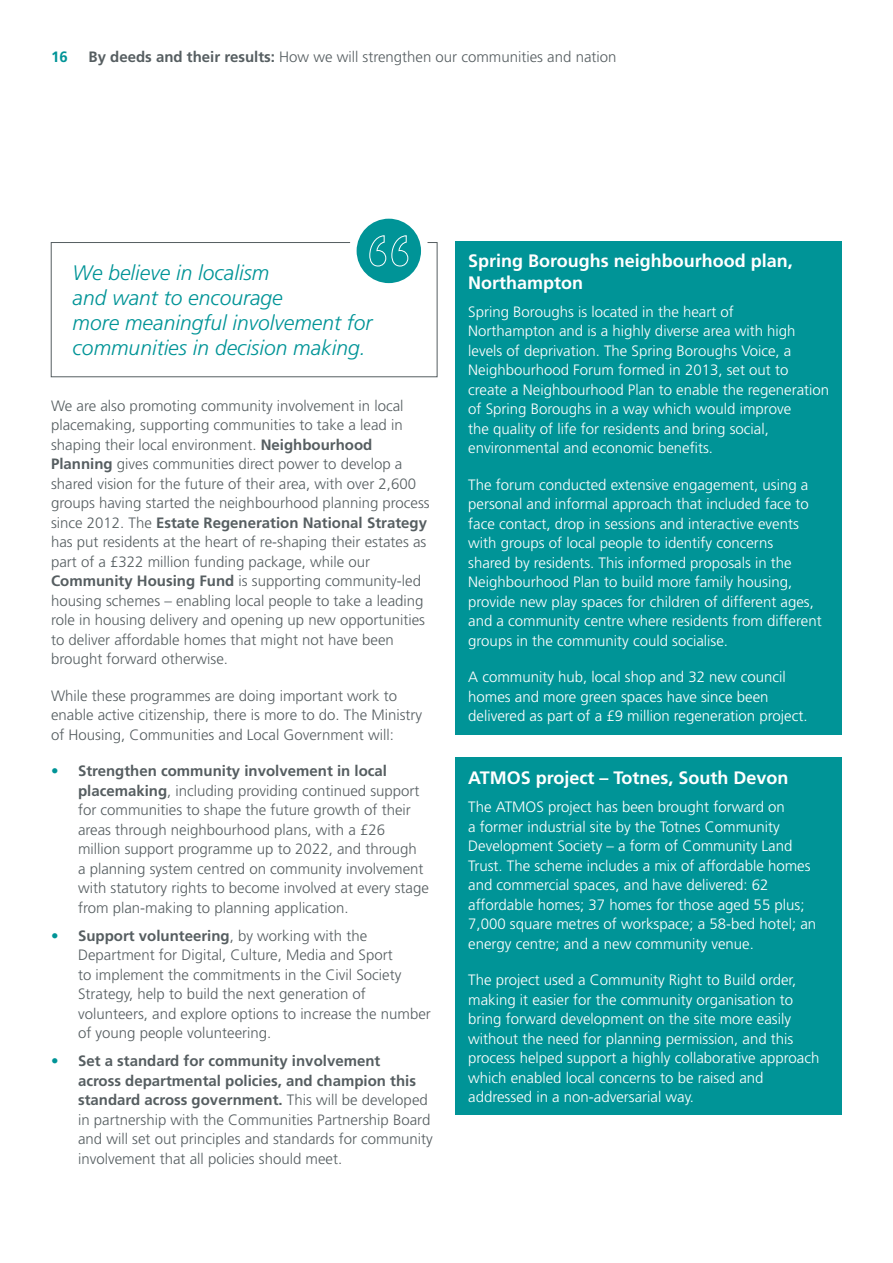
<style>
.page{position:relative;width:893px;height:1263px;background:#fff}
.page>*{position:absolute;margin:0;border:0;box-sizing:border-box;transform-origin:0 0}
.t1{font:italic 300 21px/25.2px "Frutiger LT Std";color:#009497}
.Sub_Head_BOX_WHITE{font:700 18px/21.6px "Frutiger LT Std";color:#fff}
.Body_Text{font:300 15px/19.5px "Frutiger LT Std";color:#565e61}
.Body_Text-2{font:300 15px/19.5px "Frutiger LT Std";color:#fff}
.t2{font:700 15px "Frutiger LT Std";color:#009497}
.s1{font-weight:700}
.s2{color:#009497}
</style>
<div class="page">
<div style="left:51px;top:242px;width:386px;height:135px;border:1px solid #565e61"></div>
<svg style="left:353px;top:215px;width:72px;height:72px;background:#29a5a7"></svg>
<div style="left:349px;top:211px;width:80px;height:80px;border:8px solid #fff;border-radius:50%"></div>
<svg style="left:369px;top:235px;width:40px;height:32px"></svg>
<div style="left:455px;top:241px;width:387px;height:493px;background:#009497"></div>
<div style="left:455px;top:758px;width:387px;height:357px;background:#009497"></div>
<p class="t2" style="left:51px;top:48px;width:18px">16</p>
<p class="Body_Text" style="left:89px;top:48px;width:529px"><span class="s1">By deeds and their results:</span> How we will strengthen our communities and nation</p>
<h1 class="t1" style="left:73px;top:260px;width:301px">We believe in localism<br>and want to encourage<br>more meaningful involvement for communities in decision making.</h1>
<p class="Body_Text" style="left:51px;top:396px;width:380px">We are also promoting community involvement in local placemaking, supporting communities to take a lead in shaping their local environment. <span class="s1">Neighbourhood Planning</span> gives communities direct power to develop a shared vision for the future of their area, with over 2,600 groups having started the neighbourhood planning process since 2012. The <span class="s1">Estate Regeneration National Strategy </span>has put residents at the heart of re-shaping their estates as part of a £322 million funding package, while our <span class="s1">Community Housing Fund</span> is supporting community-led housing schemes – enabling local people to take a leading role in housing delivery and opening up new opportunities to deliver affordable homes that might not have been brought forward otherwise.</p>
<p class="Body_Text" style="left:51px;top:686px;width:373px">While these programmes are doing important work to enable active citizenship, there is more to do. The Ministry of Housing, Communities and Local Government will:</p>
<p class="Body_Text" style="left:78px;top:761px;width:352px;text-indent:-27px"><span class="s2">•</span> <span class="s1">Strengthen community involvement in local placemaking</span>, including providing continued support for communities to shape the future growth of their areas through neighbourhood plans, with a £26 million support programme up to 2022, and through<br>a planning system centred on community involvement with statutory rights to become involved at every stage from plan-making to planning application.</p>
<p class="Body_Text" style="left:78px;top:926px;width:354px;text-indent:-27px"><span class="s2">•</span> <span class="s1">Support volunteering</span>, by working with the Department for Digital, Culture, Media and Sport<br>to implement the commitments in the Civil Society Strategy, help to build the next generation of volunteers, and explore options to increase the number of young people volunteering.</p>
<p class="Body_Text" style="left:78px;top:1051px;width:356px;text-indent:-27px"><span class="s2">•</span> <span class="s1">Set a standard for community involvement<br>across departmental policies, and champion this standard across government.</span> This will be developed in partnership with the Communities Partnership Board and will set out principles and standards for community involvement that all policies should meet.</p>
<p class="Sub_Head_BOX_WHITE" style="left:468px;top:250px;width:326px">Spring Boroughs neighbourhood plan,<br>Northampton</p>
<p class="Body_Text-2" style="left:468px;top:302px;width:362px">Spring Boroughs is located in the heart of<br>Northampton and is a highly diverse area with high levels of deprivation. The Spring Boroughs Voice, a Neighbourhood Forum formed in 2013, set out to create a Neighbourhood Plan to enable the regeneration of Spring Boroughs in a way which would improve<br>the quality of life for residents and bring social, environmental and economic benefits.</p>
<p class="Body_Text-2" style="left:468px;top:475px;width:355px">The forum conducted extensive engagement, using a personal and informal approach that included face to face contact, drop in sessions and interactive events with groups of local people to identify concerns<br>shared by residents. This informed proposals in the Neighbourhood Plan to build more family housing, provide new play spaces for children of different ages, and a community centre where residents from different groups in the community could socialise.</p>
<p class="Body_Text-2" style="left:468px;top:668px;width:341px">A community hub, local shop and 32 new council homes and more green spaces have since been delivered as part of a £9 million regeneration project.</p>
<p class="Sub_Head_BOX_WHITE" style="left:468px;top:767px;width:322px">ATMOS project – Totnes, South Devon</p>
<p class="Body_Text-2" style="left:468px;top:797px;width:349px">The ATMOS project has been brought forward on<br>a former industrial site by the Totnes Community Development Society – a form of Community Land Trust. The scheme includes a mix of affordable homes and commercial spaces, and have delivered: 62 affordable homes; 37 homes for those aged 55 plus; 7,000 square metres of workspace; a 58-bed hotel; an energy centre; and a new community venue.</p>
<p class="Body_Text-2" style="left:468px;top:970px;width:353px">The project used a Community Right to Build order, making it easier for the community organisation to bring forward development on the site more easily without the need for planning permission, and this process helped support a highly collaborative approach which enabled local concerns to be raised and addressed in a non-adversarial way.</p>
</div>
